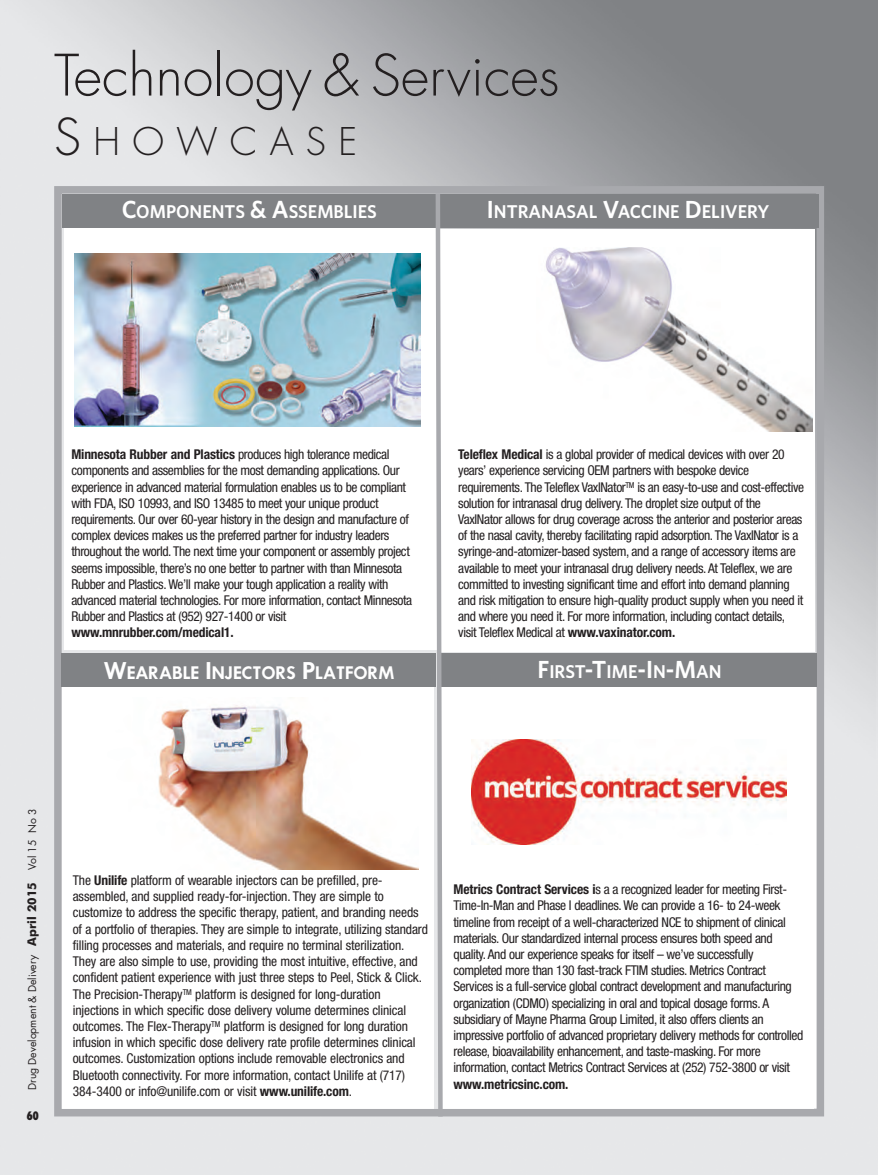
<style>
.page{position:relative;width:878px;height:1175px;background:#fff}
.page>*{position:absolute;margin:0;border:0;box-sizing:border-box;transform-origin:0 0}
.t1{font:300 55.5px "Futura";color:#231f20}
.t2{font:300 37.2px "Futura";letter-spacing:.335em;color:#231f20}
.t3{font:600 18.6px "Whitney";color:#fff}
.t4{font:16.8px "Futura ICG Demi";color:#fff}
.t5{font:condensed 13.5px/16.2px "Helvetica Neue";letter-spacing:-.03em;color:#231f20}
.t6{font:condensed 13.5px/16.2px "Helvetica Neue";letter-spacing:-.01em;color:#231f20}
.t7{font:700 condensed 13.5px "Helvetica Neue";letter-spacing:-.01em;color:#231f20}
.t8{font:900 condensed 12px "Futura BT";color:#231f20}
.t9{font:10.5px "Futura";color:#231f20}
.s1{font-size:49.5px}
.s2{font-size:24.75px}
.s3{font-weight:700}
.s4{font-size:22.5px}
.s5{font-family:"Futura BT";font-weight:700;font-size:12px}
</style>
<div class="page">
<div style="left:54px;top:186px;width:770px;height:930px;border:8px solid #a8a9ad"></div>
<div style="left:62px;top:194px;width:374px;height:33px;background:#808285"></div>
<div style="left:438px;top:194px;width:380px;height:33px;background:#808285"></div>
<div style="left:61px;top:653px;width:375px;height:34px;background:#808285"></div>
<div style="left:437px;top:653px;width:379px;height:34px;background:#808285"></div>
<svg style="left:433px;top:189px;width:12px;height:932px"></svg>
<img style="left:75px;top:253px;width:345px;height:174px">
<img style="left:545px;top:247px;width:267px;height:185px">
<img style="left:471px;top:739px;width:315px;height:105px">
<img style="left:158px;top:705px;width:260px;height:164px">
<h1 class="t1" style="left:54px;top:50px;width:507px">Technology &amp; Services</h1>
<h2 class="t2" style="left:54px;top:124px;width:305px"><span class="s1">S</span>HOWCASE</h2>
<h3 class="t3" style="left:122px;top:201px;width:257px"><span class="s2">C</span>OMPONENTS <span class="s2">&amp; A</span>SSEMBLIES</h3>
<h3 class="t3" style="left:487px;top:201px;width:284px"><span class="s2">I</span>NTRANASAL <span class="s2">V</span>ACCINE <span class="s2">D</span>ELIVERY</h3>
<p class="t5" style="left:71px;top:447px;width:342px"><span class="s3">Minnesota Rubber and Plastics</span> produces high tolerance medical components and assemblies for the most demanding applications. Our experience in advanced material formulation enables us to be compliant with FDA, ISO 10993, and ISO 13485 to meet your unique product requirements. Our over 60-year history in the design and manufacture of complex devices makes us the preferred partner for industry leaders throughout the world. The next time your component or assembly project seems impossible, there’s no one better to partner with than Minnesota Rubber and Plastics. We’ll make your tough application a reality with advanced material technologies. For more information, contact Minnesota Rubber and Plastics at (952) 927-1400 or visit</p>
<p class="t7" style="left:71px;top:628px;width:164px">www.mnrubber.com/medical1.</p>
<p class="t5" style="left:458px;top:447px;width:347px"><span class="s3">Teleflex Medical</span> is a global provider of medical devices with over 20 years’ experience servicing OEM partners with bespoke device requirements. The Teleflex VaxINator<sup>TM</sup> is an easy-to-use and cost-effective solution for intranasal drug delivery. The droplet size output of the VaxINator allows for drug coverage across the anterior and posterior areas of the nasal cavity, thereby facilitating rapid adsorption. The VaxINator is a syringe-and-atomizer-based system, and a range of accessory items are available to meet your intranasal drug delivery needs. At Teleflex, we are committed to investing significant time and effort into demand planning and risk mitigation to ensure high-quality product supply when you need it and where you need it. For more information, including contact details, visit Teleflex Medical at <span class="s3">www.vaxinator.com.</span></p>
<p class="t4" style="left:103px;top:663px;width:292px"><span class="s4">W</span>EARABLE <span class="s4">I</span>NJECTORS <span class="s4">P</span>LATFORM</p>
<h3 class="t3" style="left:537px;top:660px;width:186px"><span class="s2">F</span>IRST<span class="s2">-T</span>IME<span class="s2">-I</span>N<span class="s2">-M</span>AN</h3>
<p class="t9" style="left:27px;top:1090px;width:283px;rotate:-90deg">Drug Development &amp; Delivery <span class="s5">April 2015</span> Vol 15 No 3</p>
<p class="t8" style="left:27px;top:1110px;width:13px">60</p>
<p class="t6" style="left:73px;top:873px;width:357px">The <span class="s3">Unilife</span> platform of wearable injectors can be prefilled, pre&shy;assembled, and supplied ready-for-injection. They are simple to customize to address the specific therapy, patient, and branding needs of a portfolio of therapies. They are simple to integrate, utilizing standard filling processes and materials, and require no terminal sterilization.<br>They are also simple to use, providing the most intuitive, effective, and confident patient experience with just three steps to Peel, Stick &amp; Click.<br>The Precision-Therapy<sup>TM</sup> platform is designed for long-duration injections in which specific dose delivery volume determines clinical outcomes. The Flex-Therapy<sup>TM</sup> platform is designed for long duration infusion in which specific dose delivery rate profile determines clinical outcomes. Customization options include removable electronics and Bluetooth connectivity. For more information, contact Unilife at (717)<br>384-3400 or info@unilife.com or visit <span class="s3">www.unilife.com</span>.</p>
<p class="t5" style="left:453px;top:882px;width:351px"><span class="s3">Metrics Contract Services i</span>s a a recognized leader for meeting First-Time-In-Man and Phase I deadlines. We can provide a 16- to 24-week timeline from receipt of a well-characterized NCE to shipment of clinical materials. Our standardized internal process ensures both speed and quality. And our experience speaks for itself – we’ve successfully completed more than 130 fast-track FTIM studies. Metrics Contract Services is a full-service global contract development and manufacturing organization (CDMO) specializing in oral and topical dosage forms. A subsidiary of Mayne Pharma Group Limited, it also offers clients an impressive portfolio of advanced proprietary delivery methods for controlled release, bioavailability enhancement, and taste-masking. For more information, contact Metrics Contract Services at (252) 752-3800 or visit</p>
<p class="t7" style="left:453px;top:1079px;width:116px">www.metricsinc.com.</p>
</div>
